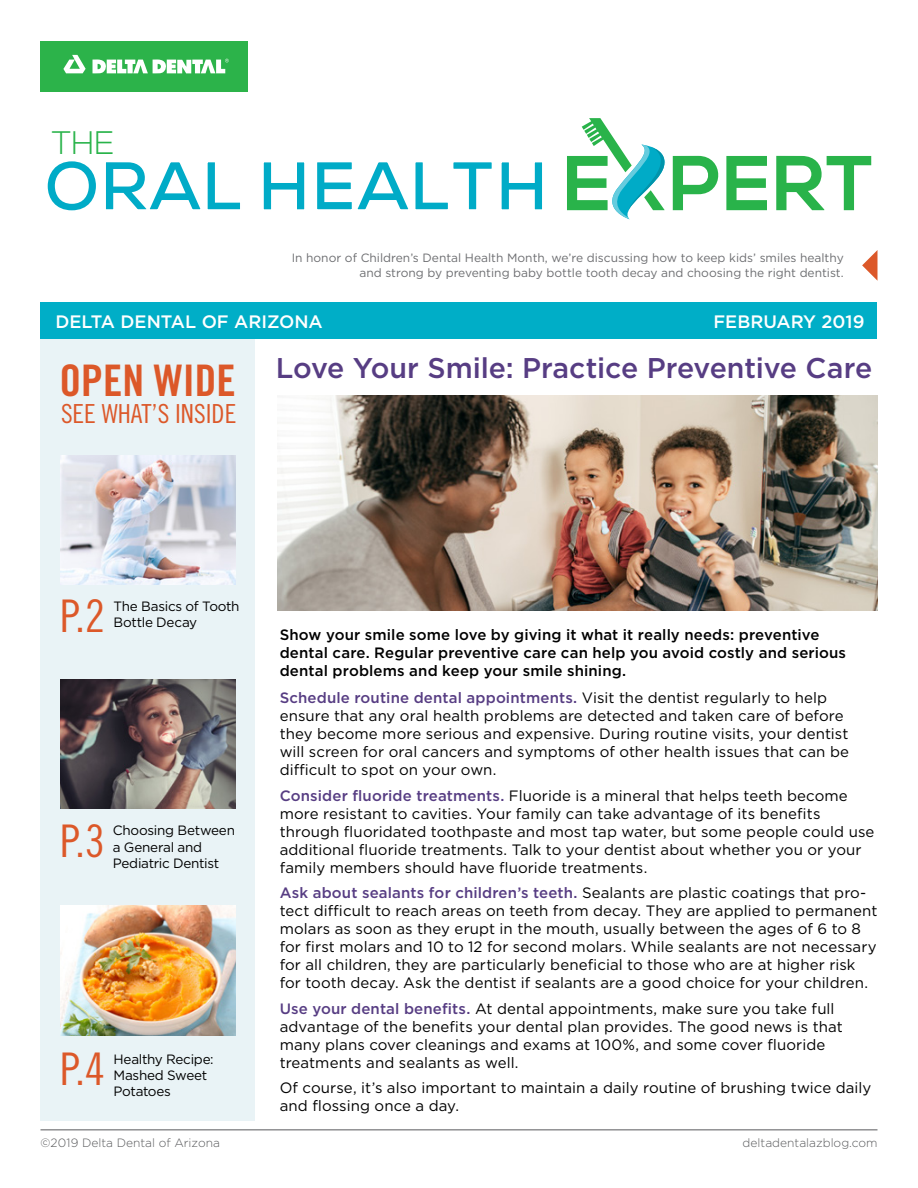
<style>
.page{position:relative;width:918px;height:1188px;background:#fff}
.page>*{position:absolute;margin:0;border:0;box-sizing:border-box;transform-origin:0 0}
.t1{font:700 69.75px "Nexa";letter-spacing:.02em;color:#00abc7}
.t2{font:45px "Trade Gothic LT Std Cn 18";color:#dc5829}
.t3{font:43.5px "Trade Gothic LT Std Bd Cn 20";color:#dc5829}
.t4{font:300 32.55px "Nexa";color:#29b34a}
.t5{font:500 28.5px "Gotham";letter-spacing:-.01em;color:#573d83}
.t6{font:26.25px "Trade Gothic LT Std Cn 18";color:#dc5829}
.t7{font:500 18px "Gotham";color:#fff}
.t8{font:15px/18px "Gotham";letter-spacing:.005em;color:#000}
.t9{font:500 15px/18px "Gotham";letter-spacing:.01em;color:#000}
.t10{font:13.5px/16.5px "Gotham";letter-spacing:-.02em;color:#000}
.t11{font:12px/15px "Gotham";color:#6d6e71;text-align:right}
.t12{font:300 12px "Gotham";color:#58595b}
.s1{font-weight:500;color:#573d83}
</style>
<div class="page">
<svg style="left:776px;top:156px;width:95px;height:54px"></svg>
<svg style="left:567px;top:118px;width:200px;height:101px"></svg>
<div style="left:40px;top:324px;width:215px;height:796px;background:#e9f3f6"></div>
<img style="left:60px;top:455px;width:176px;height:130px">
<img style="left:60px;top:679px;width:176px;height:130px">
<img style="left:60px;top:906px;width:176px;height:129px">
<img style="left:278px;top:395px;width:599px;height:215px">
<div style="left:41px;top:41px;width:207px;height:51px;background:#2cb34a"></div>
<svg style="left:63px;top:55px;width:23px;height:18px"></svg>
<svg style="left:93px;top:59px;width:136px;height:15px"></svg>
<svg style="left:862px;top:250px;width:16px;height:31px"></svg>
<div style="left:40px;top:302px;width:838px;height:37px;background:#00aec7"></div>
<hr style="left:40px;top:1129px;width:838px;height:1px;background:#58595b">
<h3 class="t4" style="left:52px;top:124px;width:64px">THE</h3>
<h1 class="t1" style="left:46px;top:146px;width:504px">ORAL HEALTH</h1>
<p class="t11" style="left:292px;top:250px;width:554px">In honor of Children’s Dental Health Month, we’re discussing how to keep kids’ smiles healthy and strong by preventing baby bottle tooth decay and choosing the right dentist.</p>
<p class="t7" style="left:55px;top:310px;width:269px">DELTA DENTAL OF ARIZONA</p>
<p class="t7" style="left:713px;top:310px;width:153px">FEBRUARY 2019</p>
<h3 class="t3" style="left:60px;top:355px;width:178px">OPEN WIDE</h3>
<h3 class="t6" style="left:61px;top:399px;width:177px">SEE WHAT’S INSIDE</h3>
<h3 class="t5" style="left:276px;top:349px;width:598px">Love Your Smile: Practice Preventive Care</h3>
<h2 class="t2" style="left:60px;top:590px;width:46px">P.2</h2>
<p class="t10" style="left:113px;top:597px;width:128px">The Basics of Tooth<br>Bottle Decay</p>
<h2 class="t2" style="left:60px;top:814px;width:46px">P.3</h2>
<p class="t10" style="left:113px;top:822px;width:124px">Choosing Between a General and<br>Pediatric Dentist</p>
<h2 class="t2" style="left:60px;top:1043px;width:46px">P.4</h2>
<p class="t10" style="left:113px;top:1051px;width:102px">Healthy Recipe:<br>Mashed Sweet<br>Potatoes</p>
<p class="t9" style="left:280px;top:626px;width:568px">Show your smile some love by giving it what it really needs: preventive dental care. Regular preventive care can help you avoid costly and serious dental problems and keep your smile shining.</p>
<p class="t8" style="left:280px;top:688px;width:571px"><span class="s1">Schedule routine dental appointments.</span> Visit the dentist regularly to help ensure that any oral health problems are detected and taken care of before they become more serious and expensive. During routine visits, your dentist will screen for oral cancers and symptoms of other health issues that can be difficult to spot on your own.</p>
<p class="t8" style="left:280px;top:786px;width:596px"><span class="s1">Consider fluoride treatments.</span> Fluoride is a mineral that helps teeth become more resistant to cavities. Your family can take advantage of its benefits through fluoridated toothpaste and most tap water, but some people could use additional fluoride treatments. Talk to your dentist about whether you or your family members should have fluoride treatments.</p>
<p class="t8" style="left:280px;top:883px;width:599px"><span class="s1">Ask about sealants for children’s teeth.</span> Sealants are plastic coatings that pro&shy;tect difficult to reach areas on teeth from decay. They are applied to permanent molars as soon as they erupt in the mouth, usually between the ages of 6 to 8 for first molars and 10 to 12 for second molars. While sealants are not necessary for all children, they are particularly beneficial to those who are at higher risk for tooth decay. Ask the dentist if sealants are a good choice for your children.</p>
<p class="t8" style="left:280px;top:999px;width:565px"><span class="s1">Use your dental benefits.</span> At dental appointments, make sure you take full advantage of the benefits your dental plan provides. The good news is that many plans cover cleanings and exams at 100%, and some cover fluoride treatments and sealants as well.</p>
<p class="t8" style="left:280px;top:1078px;width:593px">Of course, it’s also important to maintain a daily routine of brushing twice daily and flossing once a day.</p>
<p class="t12" style="left:40px;top:1135px;width:181px">©2019 Delta Dental of Arizona</p>
<p class="t12" style="left:743px;top:1135px;width:136px">deltadentalazblog.com</p>
</div>
